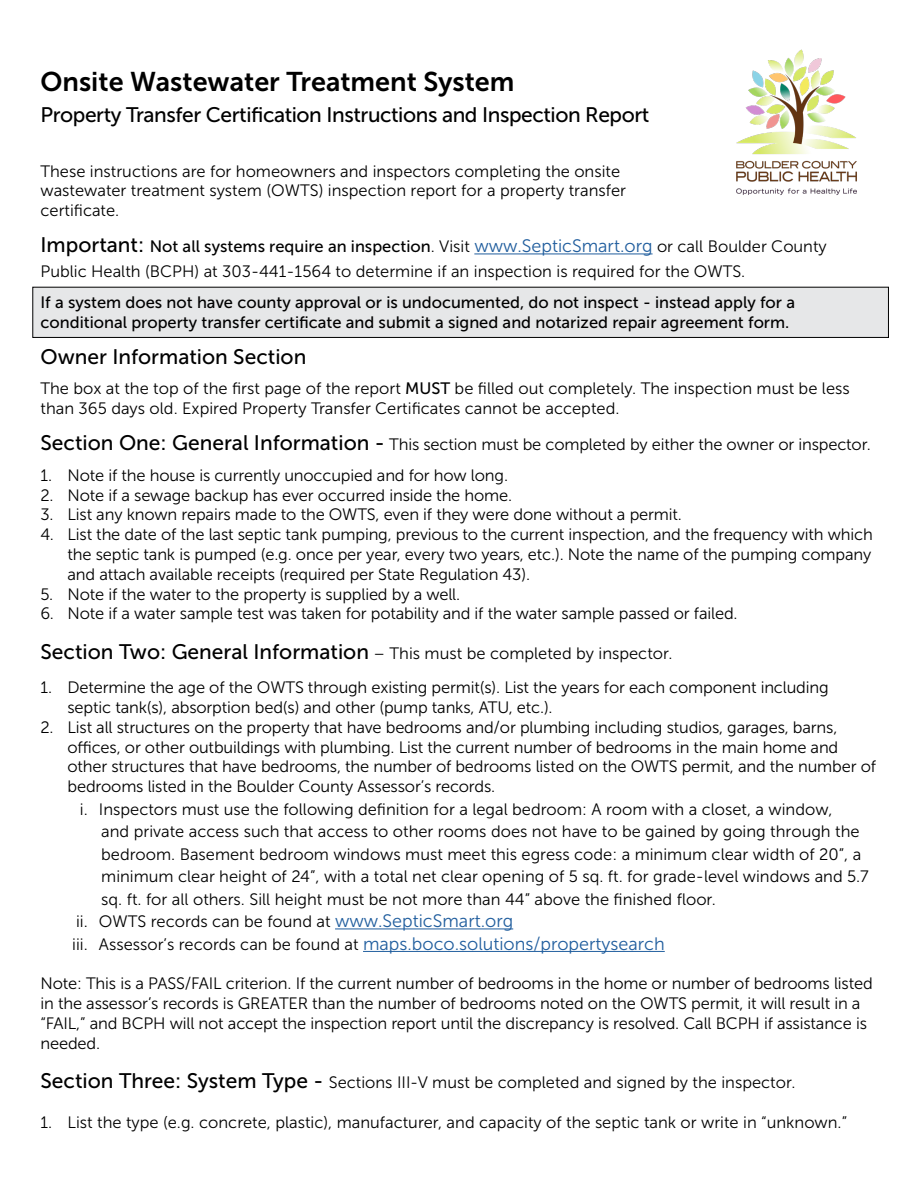
<style>
.page{position:relative;width:918px;height:1188px;background:#fff}
.page>*{position:absolute;margin:0;border:0;box-sizing:border-box;transform-origin:0 0}
.t1{font:27px "Museo Sans 700";color:#000}
.t2{font:21px "Museo Sans 500";letter-spacing:-.02em;color:#000}
.t3{font:21px "Museo Sans 500";color:#000}
.t4{font:18px "Museo Sans 300";color:#215e9e}
.t5{font:16.5px/19.8px "Museo Sans 300";letter-spacing:-.01em;color:#000}
.t6{font:16.5px/19.8px "Museo Sans 500";color:#000}
.s1{font-family:"Museo Sans 500";font-size:21px}
.s2{font-family:"Museo Sans 500"}
.s3{font-size:18px;color:#215e9e}
.s4{font-size:16.5px;color:#000}
</style>
<div class="page">
<div style="left:33px;top:287px;width:855px;height:50px;background:#e6e7e8"></div>
<div style="left:32px;top:287px;width:857px;height:51px;border:1px solid #000"></div>
<hr style="left:474px;top:253px;width:179px;height:1px;background:#215e9e">
<hr style="left:335px;top:928px;width:178px;height:1px;background:#215e9e">
<hr style="left:363px;top:951px;width:302px;height:1px;background:#215e9e">
<img style="left:736px;top:49px;width:121px;height:146px">
<p class="t1" style="left:40px;top:67px;width:476px">Onsite Wastewater Treatment System</p>
<p class="t2" style="left:40px;top:104px;width:610px">Property Transfer Certification Instructions and Inspection Report</p>
<p class="t5" style="left:40px;top:161px;width:587px">These instructions are for homeowners and inspectors completing the onsite wastewater treatment system (OWTS) inspection report for a property transfer certificate.</p>
<p class="t5" style="left:40px;top:234px;width:788px;line-height:25.2px"><span class="s1">Important:</span> <span class="s2">Not all systems require an inspection</span>. Visit <span class="s3">www.SepticSmart.org</span> or call Boulder County<br>Public Health (BCPH) at 303-441-1564 to determine if an inspection is required for the OWTS.</p>
<p class="t6" style="left:40px;top:292px;width:756px">If a system does not have county approval or is undocumented, do not inspect - instead apply for a conditional property transfer certificate and submit a signed and notarized repair agreement form.</p>
<p class="t3" style="left:40px;top:345px;width:267px">Owner Information Section</p>
<p class="t5" style="left:40px;top:379px;width:811px">The box at the top of the first page of the report <span class="s2">MUST</span> be filled out completely. The inspection must be less than 365 days old. Expired Property Transfer Certificates cannot be accepted.</p>
<p class="t5" style="left:40px;top:435px;width:832px"><span class="s1">Section One: General Information -</span> This section must be completed by either the owner or inspector.</p>
<p class="t5" style="left:40px;top:465px;width:469px">1. Note if the house is currently unoccupied and for how long.</p>
<p class="t5" style="left:40px;top:485px;width:473px">2. Note if a sewage backup has ever occurred inside the home.</p>
<p class="t5" style="left:40px;top:505px;width:643px">3. List any known repairs made to the OWTS, even if they were done without a permit.</p>
<p class="t5" style="left:68px;top:525px;width:807px;text-align:justify;text-indent:-27px">4. List the date of the last septic tank pumping, previous to the current inspection, and the frequency with which the septic tank is pumped (e.g. once per year, every two years, etc.). Note the name of the pumping company and attach available receipts (required per State Regulation 43).</p>
<p class="t5" style="left:40px;top:584px;width:421px">5. Note if the water to the property is supplied by a well.</p>
<p class="t5" style="left:40px;top:604px;width:699px">6. Note if a water sample test was taken for potability and if the water sample passed or failed.</p>
<p class="t5" style="left:40px;top:643px;width:634px"><span class="s1">Section Two: General Information</span> – This must be completed by inspector.</p>
<p class="t5" style="left:68px;top:678px;width:763px;text-indent:-27px">1. Determine the age of the OWTS through existing permit(s). List the years for each component including septic tank(s), absorption bed(s) and other (pump tanks, ATU, etc.).</p>
<p class="t5" style="left:68px;top:717px;width:810px;text-indent:-27px">2. List all structures on the property that have bedrooms and/or plumbing including studios, garages, barns, offices, or other outbuildings with plumbing. List the current number of bedrooms in the main home and other structures that have bedrooms, the number of bedrooms listed on the OWTS permit, and the number of bedrooms listed in the Boulder County Assessor’s records.</p>
<p class="t5" style="left:101px;top:798px;width:769px;line-height:22.5px;text-indent:-21px">i. Inspectors must use the following definition for a legal bedroom: A room with a closet, a window,<br>and private access such that access to other rooms does not have to be gained by going through the bedroom. Basement bedroom windows must meet this egress code: a minimum clear width of 20”, a minimum clear height of 24”, with a total net clear opening of 5 sq. ft. for grade-level windows and 5.7 sq. ft. for all others. Sill height must be not more than 44” above the finished floor.</p>
<p class="t5" style="left:76px;top:912px;width:439px">ii. OWTS records can be found at <span class="s3">www.SepticSmart.org</span></p>
<p class="t4" style="left:72px;top:934px;width:594px"><span class="s4">iii. Assessor’s records can be found at</span> maps.boco.solutions/propertysearch</p>
<p class="t5" style="left:40px;top:974px;width:834px">Note: This is a PASS/FAIL criterion. If the current number of bedrooms in the home or number of bedrooms listed in the assessor’s records is GREATER than the number of bedrooms noted on the OWTS permit, it will result in a “FAIL,” and BCPH will not accept the inspection report until the discrepancy is resolved. Call BCPH if assistance is needed.</p>
<p class="t5" style="left:40px;top:1073px;width:756px"><span class="s1">Section Three: System Type -</span> Sections III-V must be completed and signed by the inspector.</p>
<p class="t5" style="left:40px;top:1112px;width:808px">1. List the type (e.g. concrete, plastic), manufacturer, and capacity of the septic tank or write in “unknown.”</p>
</div>
